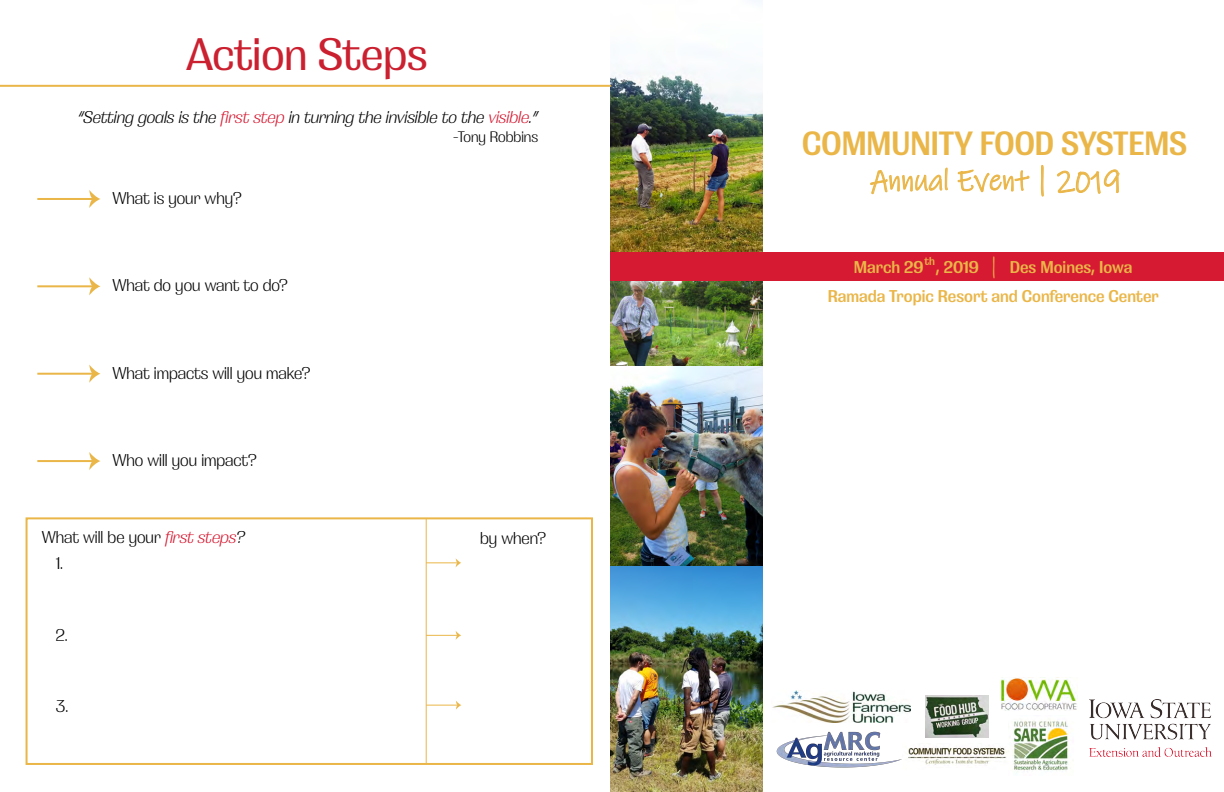
<style>
.page{position:relative;width:1224px;height:792px;background:#fff}
.page>*{position:absolute;margin:0;border:0;box-sizing:border-box;transform-origin:0 0}
.t1{font:500 48px "Grange";color:#cb202f;scale:.92 1}
.t2{font:600 35.4px "Grange";color:#eab648;scale:.87 1}
.t3{font:30.7px "Ink Free";color:#eab648;scale:.92 1}
.t4{font:300 18px/25.1px "Grange";color:#000;scale:.92 1}
.t5{font:600 18px/28.9px "Grange";color:#eab648;scale:.92 1}
.t6{font:italic 300 18px "Grange";color:#000;scale:.92 1}
.t7{font:300 16px "Grange";color:#000;scale:.92 1}
.t8{font:600 12px "Grange";color:#eab648;scale:.92 1}
.s1{color:#d61a32}
.s2{font-style:italic;color:#d61a32}
.s3{font-style:italic}
.s4{font-family:"Ink Free";font-weight:400;font-size:22px}
</style>
<div class="page">
<svg style="left:870px;top:167px;width:78px;height:28px"></svg>
<svg style="left:957px;top:169px;width:73px;height:24px"></svg>
<svg style="left:1040px;top:165px;width:4px;height:32px"></svg>
<svg style="left:1057px;top:169px;width:63px;height:25px"></svg>
<img style="left:611px;top:280px;width:152px;height:87px">
<img style="left:611px;top:0;width:152px;height:252px">
<img style="left:611px;top:367px;width:152px;height:199px">
<img style="left:611px;top:566px;width:152px;height:226px">
<div style="left:611px;top:252px;width:613px;height:28px;background:#d61a32"></div>
<img style="left:776px;top:732px;width:126px;height:36px">
<img style="left:1013px;top:719px;width:61px;height:52px">
<img style="left:908px;top:746px;width:100px;height:19px">
<img style="left:772px;top:690px;width:139px;height:33px">
<img style="left:1089px;top:700px;width:123px;height:56px">
<img style="left:925px;top:695px;width:64px;height:42px">
<img style="left:1001px;top:678px;width:77px;height:32px">
<hr style="left:0;top:85px;width:611px;height:2px;background:#eab648">
<hr style="left:37px;top:198px;width:56px;height:2px;background:#eab648">
<svg style="left:89px;top:190px;width:11px;height:18px"></svg>
<hr style="left:37px;top:285px;width:56px;height:2px;background:#eab648">
<svg style="left:89px;top:277px;width:11px;height:18px"></svg>
<hr style="left:37px;top:373px;width:56px;height:2px;background:#eab648">
<svg style="left:89px;top:365px;width:11px;height:18px"></svg>
<hr style="left:37px;top:460px;width:56px;height:2px;background:#eab648">
<svg style="left:89px;top:452px;width:11px;height:18px"></svg>
<hr style="left:426px;top:518px;width:1px;height:246px;background:#eab648">
<div style="left:26px;top:517px;width:567px;height:248px;border:2px solid #eab648"></div>
<hr style="left:426px;top:562px;width:32px;height:1px;background:#eab648">
<svg style="left:456px;top:558px;width:5px;height:9px"></svg>
<hr style="left:426px;top:635px;width:32px;height:1px;background:#eab648">
<svg style="left:456px;top:631px;width:5px;height:9px"></svg>
<hr style="left:426px;top:705px;width:32px;height:1px;background:#eab648">
<svg style="left:456px;top:701px;width:5px;height:9px"></svg>
<h1 class="t1" style="left:187px;top:27px;width:263px">Action Steps</h1>
<p class="t6" style="left:78px;top:107px;width:502px">“Setting goals is the <span class="s1">first step</span> in turning the invisible to the <span class="s1">visible</span>.”</p>
<p class="t7" style="left:453px;top:128px;width:94px">-Tony Robbins</p>
<p class="t4" style="left:113px;top:185px;width:142px">What is your why?</p>
<p class="t4" style="left:113px;top:272px;width:192px">What do you want to do?</p>
<p class="t4" style="left:113px;top:360px;width:216px">What impacts will you make?</p>
<p class="t4" style="left:113px;top:447px;width:158px">Who will you impact?</p>
<p class="t4" style="left:56px;top:525px;width:207px;text-indent:-14px">What will be your <span class="s2">first steps</span><span class="s3">?<br></span>1.</p>
<p class="t4" style="left:480px;top:525px;width:73px">by when?</p>
<p class="t4" style="left:56px;top:622px;width:14px">2.</p>
<p class="t4" style="left:56px;top:693px;width:15px">3.</p>
<h2 class="t2" style="left:802px;top:123px;width:444px">COMMUNITY FOOD SYSTEMS</h2>
<h3 class="t3" style="left:871px;top:162px;width:274px">Annual Event | 2019</h3>
<p class="t5" style="left:828px;top:252px;width:361px;text-indent:163px"><span class="s4">|</span> Des Moines, Iowa<br>Ramada Tropic Resort and Conference Center</p>
<p class="t8" style="left:924px;top:254px;width:13px">th</p>
<p class="t5" style="left:854px;top:252px;width:137px">March 29 , 2019</p>
</div>
